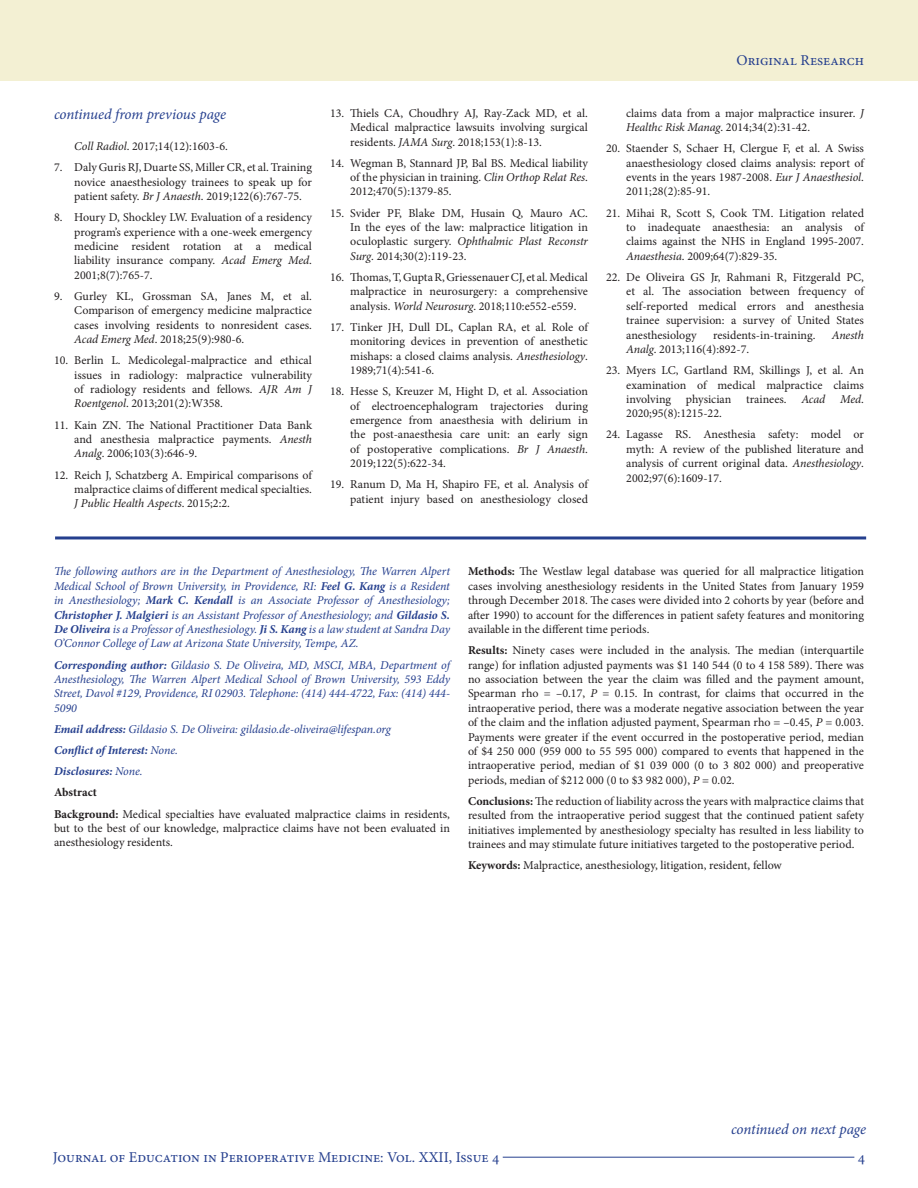
<style>
.page{position:relative;width:918px;height:1188px;background:#fff}
.page>*{position:absolute;margin:0;border:0;box-sizing:border-box;transform-origin:0 0}
.t1{font:15px "Minion Pro";color:#253f8e}
.t2{font:italic 15px "Minion Pro";letter-spacing:-.01em;color:#253f8e}
.t3{font:12px/14.4px "Minion Pro";color:#231f20;text-align:justify}
.t4{font:italic 12px/14.4px "Minion Pro";letter-spacing:-.005em;color:#253f8e;text-align:justify}
.t5{font:italic 700 12px "Minion Pro";color:#253f8e}
.t6{font:700 12px "Minion Pro";color:#231f20}
.t7{font:italic 12px "Minion Pro";letter-spacing:-.01em;color:#231f20}
.s1{font-style:italic}
.s2{font-weight:700}
.s3{font-weight:400}
</style>
<div class="page">
<hr style="left:503px;top:1157px;width:351px;height:1px;background:#253f8e">
<div style="left:0;top:0;width:918px;height:81px;background:#f3f0d3"></div>
<hr style="left:55px;top:536px;width:811px;height:3px;background:#253f8e">
<p class="t2" style="left:54px;top:104px;width:174px">continued from previous page</p>
<p class="t3" style="left:74px;top:139px;width:155px"><span class="s1">Coll Radiol</span>. 2017;14(12):1603-6.</p>
<p class="t3" style="left:74px;top:160px;width:239px;text-indent:-20px">7. Daly Guris RJ, Duarte SS, Miller CR, et al. Training novice anaesthesiology trainees to speak up for patient safety. <span class="s1">Br J Anaesth</span>. 2019;122(6):767-75.</p>
<p class="t3" style="left:74px;top:210px;width:239px;text-indent:-20px">8. Houry D, Shockley LW. Evaluation of a residency program’s experience with a one-week emergency medicine resident rotation at a medical liability insurance company. <span class="s1">Acad Emerg Med</span>.<br>2001;8(7):765-7.</p>
<p class="t3" style="left:74px;top:289px;width:239px;text-indent:-20px">9. Gurley KL, Grossman SA, Janes M, et al.<br>Comparison of emergency medicine malpractice cases involving residents to nonresident cases.<br><span class="s1">Acad Emerg Med</span>. 2018;25(9):980-6.</p>
<p class="t3" style="left:74px;top:353px;width:239px;text-indent:-20px">10. Berlin L. Medicolegal-malpractice and ethical issues in radiology: malpractice vulnerability of radiology residents and fellows. <span class="s1">AJR Am J Roentgenol</span>. 2013;201(2):W358.</p>
<p class="t3" style="left:74px;top:418px;width:239px;text-indent:-20px">11. Kain ZN. The National Practitioner Data Bank and anesthesia malpractice payments. <span class="s1">Anesth Analg</span>. 2006;103(3):646-9.</p>
<p class="t3" style="left:74px;top:468px;width:240px;text-indent:-20px">12. Reich J, Schatzberg A. Empirical comparisons of malpractice claims of different medical specialties.<br><span class="s1">J Public Health Aspects</span>. 2015;2:2.</p>
<p class="t3" style="left:350px;top:106px;width:239px;text-indent:-20px">13. Thiels CA, Choudhry AJ, Ray-Zack MD, et al.<br>Medical malpractice lawsuits involving surgical residents. <span class="s1">JAMA Surg</span>. 2018;153(1):8-13.</p>
<p class="t3" style="left:350px;top:156px;width:239px;text-indent:-20px">14. Wegman B, Stannard JP, Bal BS. Medical liability of the physician in training. <span class="s1">Clin Orthop Relat Res</span>.<br>2012;470(5):1379-85.</p>
<p class="t3" style="left:350px;top:206px;width:239px;text-indent:-20px">15. Svider PF, Blake DM, Husain Q, Mauro AC.<br>In the eyes of the law: malpractice litigation in oculoplastic surgery. <span class="s1">Ophthalmic Plast Reconstr Surg</span>. 2014;30(2):119-23.</p>
<p class="t3" style="left:350px;top:270px;width:239px;text-indent:-20px">16. Thomas, T, Gupta R, Griessenauer CJ, et al<span class="s1">.</span> Medical malpractice in neurosurgery: a comprehensive analysis. <span class="s1">World Neurosurg</span>. 2018;110:e552-e559.</p>
<p class="t3" style="left:350px;top:320px;width:240px;text-indent:-20px">17. Tinker JH, Dull DL, Caplan RA, et al<span class="s1">.</span> Role of monitoring devices in prevention of anesthetic mishaps: a closed claims analysis. <span class="s1">Anesthesiology</span>.<br>1989;71(4):541-6.</p>
<p class="t3" style="left:350px;top:384px;width:239px;text-indent:-20px">18. Hesse S, Kreuzer M, Hight D, et al. Association of electroencephalogram trajectories during emergence from anaesthesia with delirium in the post-anaesthesia care unit: an early sign of postoperative complications. <span class="s1">Br J Anaesth</span>.<br>2019;122(5):622-34.</p>
<p class="t3" style="left:330px;top:477px;width:261px;text-align:right">19. Ranum D, Ma H, Shapiro FE, et al. Analysis of patient injury based on anesthesiology closed</p>
<p class="t1" style="left:737px;top:50px;width:129px">Original Research</p>
<p class="t3" style="left:626px;top:106px;width:239px">claims data from a major malpractice insurer. <span class="s1">J<br>Healthc Risk Manag</span>. 2014;34(2):31-42.</p>
<p class="t3" style="left:626px;top:141px;width:240px;text-indent:-20px">20. Staender S, Schaer H, Clergue F, et al. A Swiss anaesthesiology closed claims analysis: report of events in the years 1987-2008. <span class="s1">Eur J Anaesthesiol</span>.<br>2011;28(2):85-91.</p>
<p class="t3" style="left:626px;top:206px;width:240px;text-indent:-20px">21. Mihai R, Scott S, Cook TM. Litigation related to inadequate anaesthesia: an analysis of claims against the NHS in England 1995-2007.<br><span class="s1">Anaesthesia</span>. 2009;64(7):829-35.</p>
<p class="t3" style="left:626px;top:270px;width:240px;text-indent:-20px">22. De Oliveira GS Jr, Rahmani R, Fitzgerald PC, et al. The association between frequency of self-reported medical errors and anesthesia trainee supervision: a survey of United States anesthesiology</p>
<p class="t3" style="left:713px;top:328px;width:104px">residents-in-training.</p>
<p class="t7" style="left:832px;top:327px;width:34px">Anesth</p>
<p class="t3" style="left:626px;top:342px;width:124px"><span class="s1">Analg</span>. 2013;116(4):892-7.</p>
<p class="t3" style="left:626px;top:363px;width:239px;text-indent:-20px">23. Myers LC, Gartland RM, Skillings J, et al<span class="s1">.</span> An examination of medical malpractice claims involving physician trainees. <span class="s1">Acad Med</span>.<br>2020;95(8):1215-22.</p>
<p class="t3" style="left:626px;top:427px;width:239px;text-indent:-20px">24. Lagasse RS. Anesthesia safety: model or myth: A review of the published literature and analysis of current original data. <span class="s1">Anesthesiology</span>.<br>2002;97(6):1609-17.</p>
<p class="t4" style="left:54px;top:564px;width:398px">The following authors are in the Department of Anesthesiology, The Warren Alpert Medical School of Brown University, in Providence, RI: <span class="s2">Feel G. Kang</span> is a Resident in Anesthesiology; <span class="s2">Mark C. Kendall</span> is an Associate Professor of Anesthesiology; <span class="s2">Christopher J. Malgieri</span> is an Assistant Professor of Anesthesiology; and <span class="s2">Gildasio S.<br>De Oliveira</span> is a Professor of Anesthesiology. <span class="s2">Ji S. Kang</span> is a law student at Sandra Day O’Connor College of Law at Arizona State University, Tempe, AZ.</p>
<p class="t4" style="left:54px;top:658px;width:398px"><span class="s2">Corresponding author:</span> Gildasio S. De Oliveira, MD, MSCI, MBA, Department of Anesthesiology, The Warren Alpert Medical School of Brown University, 593 Eddy Street, Davol #129, Providence, RI 02903. Telephone: (414) 444-4722, Fax: (414) 444- 5090</p>
<p class="t4" style="left:54px;top:722px;width:338px"><span class="s2">Email address:</span> Gildasio S. De Oliveira: gildasio.de-oliveira@lifespan.org</p>
<p class="t5" style="left:54px;top:742px;width:126px">Conflict of Interest: <span class="s3">None.</span></p>
<p class="t5" style="left:54px;top:763px;width:90px">Disclosures: <span class="s3">None.</span></p>
<p class="t6" style="left:54px;top:784px;width:44px">Abstract</p>
<p class="t3" style="left:54px;top:807px;width:397px"><span class="s2">Background:</span> Medical specialties have evaluated malpractice claims in residents, but to the best of our knowledge, malpractice claims have not been evaluated in anesthesiology residents.</p>
<p class="t3" style="left:468px;top:564px;width:398px"><span class="s2">Methods:</span> The Westlaw legal database was queried for all malpractice litigation cases involving anesthesiology residents in the United States from January 1959 through December 2018. The cases were divided into 2 cohorts by year (before and after 1990) to account for the differences in patient safety features and monitoring available in the different time periods.</p>
<p class="t3" style="left:468px;top:643px;width:398px"><span class="s2">Results:</span> Ninety cases were included in the analysis. The median (interquartile range) for inflation adjusted payments was $1 140 544 (0 to 4 158 589). There was no association between the year the claim was filled and the payment amount, Spearman rho = –0.17, <span class="s1">P</span> = 0.15. In contrast, for claims that occurred in the intraoperative period, there was a moderate negative association between the year of the claim and the inflation adjusted payment, Spearman rho = –0.45, <span class="s1">P</span> = 0.003.<br>Payments were greater if the event occurred in the postoperative period, median of $4 250 000 (959 000 to 55 595 000) compared to events that happened in the intraoperative period, median of $1 039 000 (0 to 3 802 000) and preoperative periods, median of $212 000 (0 to $3 982 000), <span class="s1">P</span> = 0.02.</p>
<p class="t3" style="left:468px;top:794px;width:398px"><span class="s2">Conclusions:</span> The reduction of liability across the years with malpractice claims that resulted from the intraoperative period suggest that the continued patient safety initiatives implemented by anesthesiology specialty has resulted in less liability to trainees and may stimulate future initiatives targeted to the postoperative period.</p>
<p class="t3" style="left:468px;top:858px;width:315px"><span class="s2">Keywords:</span> Malpractice, anesthesiology, litigation, resident, fellow</p>
<p class="t2" style="left:731px;top:1119px;width:137px">continued on next page</p>
<p class="t1" style="left:53px;top:1147px;width:448px">Journal of Education in Perioperative Medicine: Vol. XXII, Issue 4</p>
<p class="t1" style="left:858px;top:1147px;width:9px">4</p>
</div>
